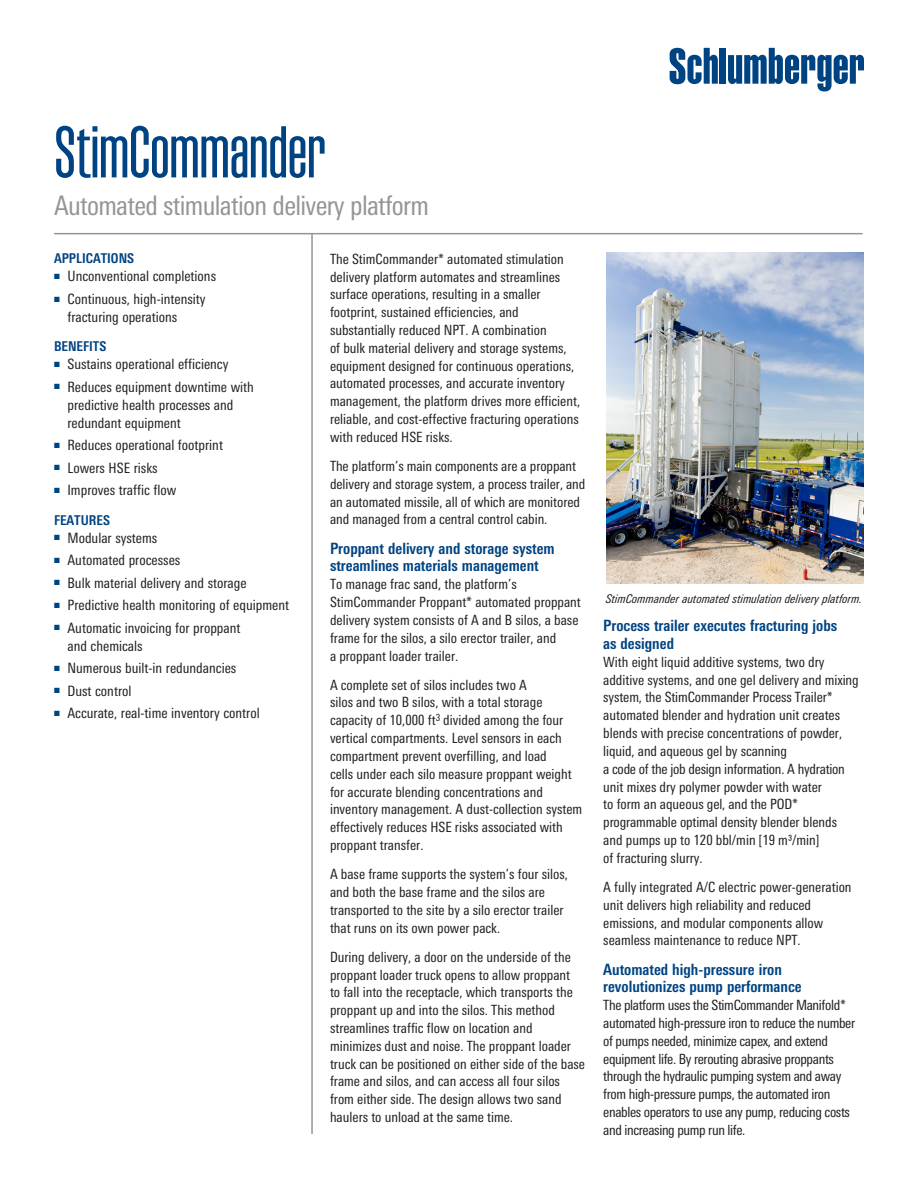
<style>
.page{position:relative;width:918px;height:1188px;background:#fff}
.page>*{position:absolute;margin:0;border:0;box-sizing:border-box;transform-origin:0 0}
.Head_A__branding{font:300 72px "Schlumberger Con";letter-spacing:-.04em;color:#004382}
.Subhead{font:condensed 27px "Univers Next Pro";letter-spacing:-.025em;color:#939598}
.Body_Head{font:700 condensed 15.6px/17.9px "Univers Next Pro";color:#004382}
.t1{font:condensed 14.25px/18px "Univers Next Pro";color:#231f20}
.Body_Text{font:condensed 14.1px/17.9px "Univers Next Pro";color:#231f20}
.Body_Text-2{font:condensed 14.1px/17.9px "Univers Next Pro";letter-spacing:-.025em;color:#231f20}
.Sidebar_Head{font:700 condensed 13.5px "Univers Next Pro";color:#004382}
.t2{font:italic condensed 12px "Univers Next Pro";color:#231f20}
</style>
<div class="page">
<div style="left:720px;top:48px;width:6px;height:36px;background:#004382"></div>
<svg style="left:728px;top:48px;width:136px;height:44px"></svg>
<svg style="left:670px;top:48px;width:48px;height:36px"></svg>
<img style="left:607px;top:252px;width:257px;height:331px">
<hr style="left:54px;top:233px;width:808px;height:1px;background:#939598">
<hr style="left:311px;top:234px;width:2px;height:900px;background:#939598">
<p class="Head_A__branding" style="left:54px;top:116px;width:275px">StimCommander</p>
<p class="Subhead" style="left:54px;top:190px;width:377px">Automated stimulation delivery platform</p>
<p class="Sidebar_Head" style="left:54px;top:250px;width:82px">APPLICATIONS</p>
<p class="t1" style="left:54px;top:267px;width:164px"><sup>■</sup> Unconventional completions</p>
<p class="t1" style="left:68px;top:290px;width:140px;text-indent:-14px"><sup>■</sup> Continuous, high-intensity fracturing operations</p>
<p class="Sidebar_Head" style="left:54px;top:338px;width:54px">BENEFITS</p>
<p class="t1" style="left:54px;top:355px;width:176px"><sup>■</sup> Sustains operational efficiency</p>
<p class="t1" style="left:68px;top:378px;width:188px;text-indent:-14px"><sup>■</sup> Reduces equipment downtime with predictive health processes and redundant equipment</p>
<p class="t1" style="left:54px;top:436px;width:171px"><sup>■</sup> Reduces operational footprint</p>
<p class="t1" style="left:54px;top:459px;width:105px"><sup>■</sup> Lowers HSE risks</p>
<p class="t1" style="left:54px;top:481px;width:124px"><sup>■</sup> Improves traffic flow</p>
<p class="Sidebar_Head" style="left:54px;top:512px;width:57px">FEATURES</p>
<p class="t1" style="left:54px;top:528px;width:105px"><sup>■</sup> Modular systems</p>
<p class="t1" style="left:54px;top:551px;width:128px"><sup>■</sup> Automated processes</p>
<p class="t1" style="left:54px;top:573px;width:194px"><sup>■</sup> Bulk material delivery and storage</p>
<p class="t1" style="left:54px;top:596px;width:237px"><sup>■</sup> Predictive health monitoring of equipment</p>
<p class="t1" style="left:68px;top:618px;width:174px;text-indent:-14px"><sup>■</sup> Automatic invoicing for proppant and chemicals</p>
<p class="t1" style="left:54px;top:659px;width:184px"><sup>■</sup> Numerous built-in redundancies</p>
<p class="t1" style="left:54px;top:681px;width:79px"><sup>■</sup> Dust control</p>
<p class="t1" style="left:54px;top:704px;width:207px"><sup>■</sup> Accurate, real-time inventory control</p>
<p class="Body_Text" style="left:330px;top:250px;width:252px">The StimCommander* automated stimulation delivery platform automates and streamlines surface operations, resulting in a smaller footprint, sustained efficiencies, and substantially reduced NPT. A combination<br>of bulk material delivery and storage systems, equipment designed for continuous operations, automated processes, and accurate inventory management, the platform drives more efficient, reliable, and cost-effective fracturing operations with reduced HSE risks.</p>
<p class="Body_Text" style="left:330px;top:457px;width:257px">The platform’s main components are a proppant delivery and storage system, a process trailer, and an automated missile, all of which are monitored and managed from a central control cabin.</p>
<p class="Body_Head" style="left:330px;top:539px;width:226px">Proppant delivery and storage system streamlines materials management</p>
<p class="Body_Text" style="left:330px;top:575px;width:252px">To manage frac sand, the platform’s StimCommander Proppant* automated proppant delivery system consists of A and B silos, a base frame for the silos, a silo erector trailer, and<br>a proppant loader trailer.</p>
<p class="Body_Text" style="left:330px;top:676px;width:254px">A complete set of silos includes two A<br>silos and two B silos, with a total storage capacity of 10,000 ft<sup>3</sup> divided among the four vertical compartments. Level sensors in each compartment prevent overfilling, and load<br>cells under each silo measure proppant weight for accurate blending concentrations and inventory management. A dust-collection system effectively reduces HSE risks associated with proppant transfer.</p>
<p class="Body_Text" style="left:330px;top:865px;width:240px">A base frame supports the system’s four silos, and both the base frame and the silos are transported to the site by a silo erector trailer that runs on its own power pack.</p>
<p class="Body_Text" style="left:330px;top:948px;width:257px">During delivery, a door on the underside of the proppant loader truck opens to allow proppant<br>to fall into the receptacle, which transports the proppant up and into the silos. This method streamlines traffic flow on location and minimizes dust and noise. The proppant loader truck can be positioned on either side of the base frame and silos, and can access all four silos from either side. The design allows two sand haulers to unload at the same time.</p>
<p class="t2" style="left:606px;top:592px;width:258px">StimCommander automated stimulation delivery platform.</p>
<p class="Body_Head" style="left:603px;top:617px;width:235px">Process trailer executes fracturing jobs as designed</p>
<p class="Body_Text" style="left:603px;top:653px;width:257px">With eight liquid additive systems, two dry additive systems, and one gel delivery and mixing system, the StimCommander Process Trailer* automated blender and hydration unit creates blends with precise concentrations of powder, liquid, and aqueous gel by scanning<br>a code of the job design information. A hydration unit mixes dry polymer powder with water<br>to form an aqueous gel, and the POD* programmable optimal density blender blends and pumps up to 120 bbl/min [19 m3/min]<br>of fracturing slurry.</p>
<p class="Body_Text" style="left:603px;top:878px;width:250px">A fully integrated A/C electric power-generation unit delivers high reliability and reduced emissions, and modular components allow seamless maintenance to reduce NPT.</p>
<p class="Body_Head" style="left:603px;top:960px;width:200px">Automated high-pressure iron revolutionizes pump performance</p>
<p class="Body_Text-2" style="left:603px;top:996px;width:253px">The platform uses the StimCommander Manifold* automated high-pressure iron to reduce the number of pumps needed, minimize capex, and extend equipment life. By rerouting abrasive proppants through the hydraulic pumping system and away from high-pressure pumps, the automated iron enables operators to use any pump, reducing costs and increasing pump run life.</p>
</div>
